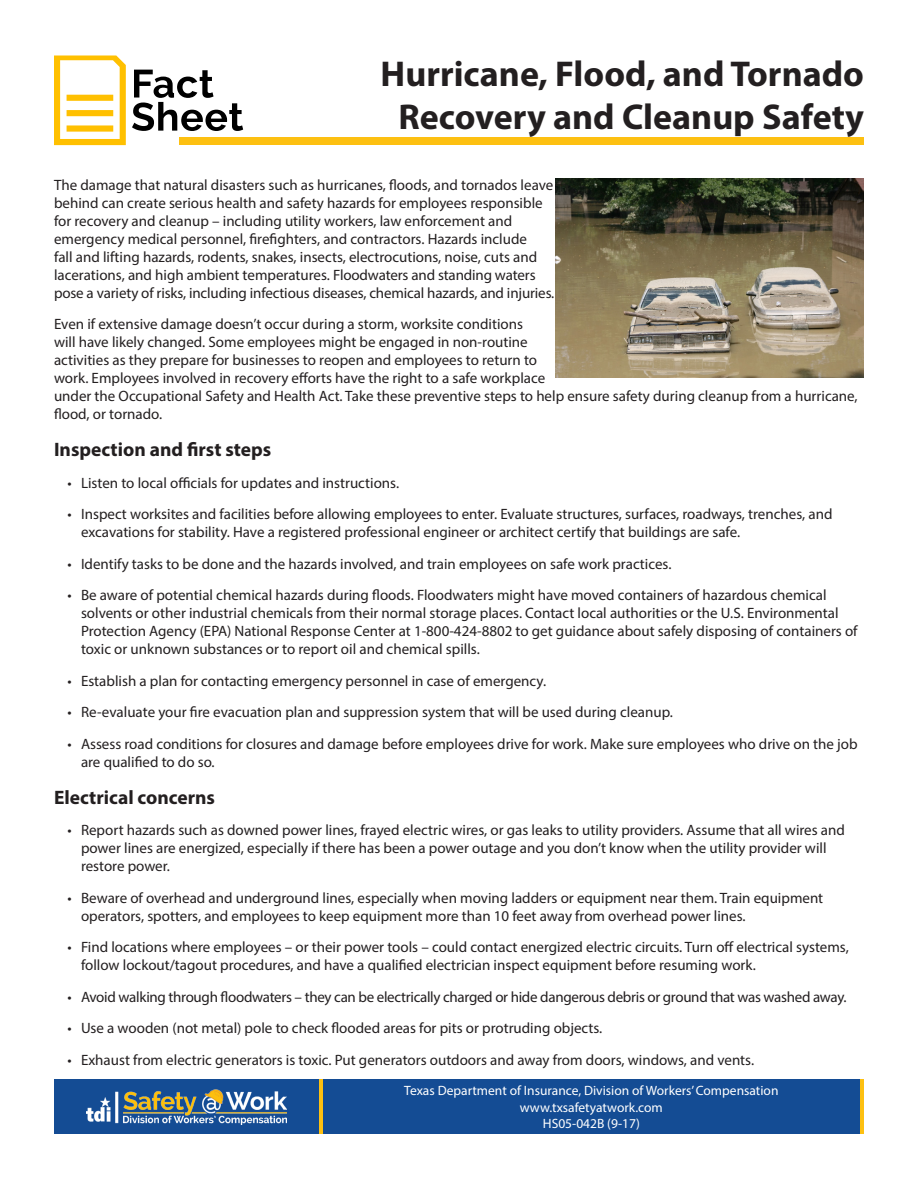
<style>
.page{position:relative;width:918px;height:1188px;background:#fff}
.page>*{position:absolute;margin:0;border:0;box-sizing:border-box;transform-origin:0 0}
.t1{font:700 36px/43.2px "Myriad Pro";color:#231f20;text-align:center}
.t2{font:700 19.5px "Myriad Pro";color:#231f20}
.t3{font:15px/18px "Myriad Pro";color:#231f20}
.t4{font:15px "Myriad Pro";letter-spacing:-.02em;color:#231f20}
.t5{font:13.5px/16.5px "Myriad Pro";color:#fff;text-align:center}
</style>
<div class="page">
<div style="left:54px;top:1080px;width:810px;height:54px;background:#144c94"></div>
<img style="left:87px;top:1089px;width:199px;height:36px">
<hr style="left:319px;top:1080px;width:4px;height:54px;background:#fdc011">
<hr style="left:860px;top:1080px;width:4px;height:54px;background:#fdc011">
<div style="left:179px;top:138px;width:685px;height:7px;background:#fdc011"></div>
<svg style="left:54px;top:55px;width:72px;height:90px"></svg>
<svg style="left:132px;top:70px;width:111px;height:61px"></svg>
<img style="left:555px;top:178px;width:309px;height:200px">
<h1 class="t1" style="left:381px;top:51px;width:485px">Hurricane, Flood, and Tornado<br>Recovery and Cleanup Safety</h1>
<p class="t3" style="left:54px;top:175px;width:502px">The damage that natural disasters such as hurricanes, floods, and tornados leave behind can create serious health and safety hazards for employees responsible for recovery and cleanup – including utility workers, law enforcement and emergency medical personnel, firefighters, and contractors. Hazards include<br>fall and lifting hazards, rodents, snakes, insects, electrocutions, noise, cuts and lacerations, and high ambient temperatures. Floodwaters and standing waters pose a variety of risks, including infectious diseases, chemical hazards, and injuries.</p>
<p class="t3" style="left:54px;top:315px;width:805px">Even if extensive damage doesn’t occur during a storm, worksite conditions<br>will have likely changed. Some employees might be engaged in non-routine<br>activities as they prepare for businesses to reopen and employees to return to<br>work. Employees involved in recovery efforts have the right to a safe workplace<br>under the Occupational Safety and Health Act. Take these preventive steps to help ensure safety during cleanup from a hurricane, flood, or tornado.</p>
<h2 class="t2" style="left:54px;top:437px;width:219px">Inspection and first steps</h2>
<p class="t3" style="left:68px;top:473px;width:333px">• Listen to local officials for updates and instructions.</p>
<p class="t3" style="left:81px;top:505px;width:753px;text-indent:-14px">• Inspect worksites and facilities before allowing employees to enter. Evaluate structures, surfaces, roadways, trenches, and excavations for stability. Have a registered professional engineer or architect certify that buildings are safe.</p>
<p class="t3" style="left:68px;top:554px;width:605px">• Identify tasks to be done and the hazards involved, and train employees on safe work practices.</p>
<p class="t3" style="left:81px;top:586px;width:778px;text-indent:-14px">• Be aware of potential chemical hazards during floods. Floodwaters might have moved containers of hazardous chemical solvents or other industrial chemicals from their normal storage places. Contact local authorities or the U.S. Environmental Protection Agency (EPA) National Response Center at 1-800-424-8802 to get guidance about safely disposing of containers of toxic or unknown substances or to report oil and chemical spills.</p>
<p class="t3" style="left:68px;top:671px;width:480px">• Establish a plan for contacting emergency personnel in case of emergency.</p>
<p class="t3" style="left:68px;top:703px;width:607px">• Re-evaluate your fire evacuation plan and suppression system that will be used during cleanup.</p>
<p class="t3" style="left:81px;top:734px;width:778px;text-indent:-14px">• Assess road conditions for closures and damage before employees drive for work. Make sure employees who drive on the job are qualified to do so.</p>
<h2 class="t2" style="left:54px;top:784px;width:163px">Electrical concerns</h2>
<p class="t3" style="left:81px;top:821px;width:765px;text-indent:-14px">• Report hazards such as downed power lines, frayed electric wires, or gas leaks to utility providers. Assume that all wires and power lines are energized, especially if there has been a power outage and you don’t know when the utility provider will restore power.</p>
<p class="t3" style="left:81px;top:888px;width:744px;text-indent:-14px">• Beware of overhead and underground lines, especially when moving ladders or equipment near them. Train equipment operators, spotters, and employees to keep equipment more than 10 feet away from overhead power lines.</p>
<p class="t3" style="left:81px;top:938px;width:769px;text-indent:-14px">• Find locations where employees – or their power tools – could contact energized electric circuits. Turn off electrical systems, follow lockout/tagout procedures, and have a qualified electrician inspect equipment before resuming work.</p>
<p class="t4" style="left:68px;top:987px;width:781px">• Avoid walking through floodwaters – they can be electrically charged or hide dangerous debris or ground that was washed away.</p>
<p class="t3" style="left:68px;top:1019px;width:536px">• Use a wooden (not metal) pole to check flooded areas for pits or protruding objects.</p>
<p class="t3" style="left:68px;top:1050px;width:688px">• Exhaust from electric generators is toxic. Put generators outdoors and away from doors, windows, and vents.</p>
<p class="t5" style="left:404px;top:1083px;width:376px">Texas Department of Insurance, Division of Workers’ Compensation www.txsafetyatwork.com<br>HS05-042B (9-17)</p>
</div>
